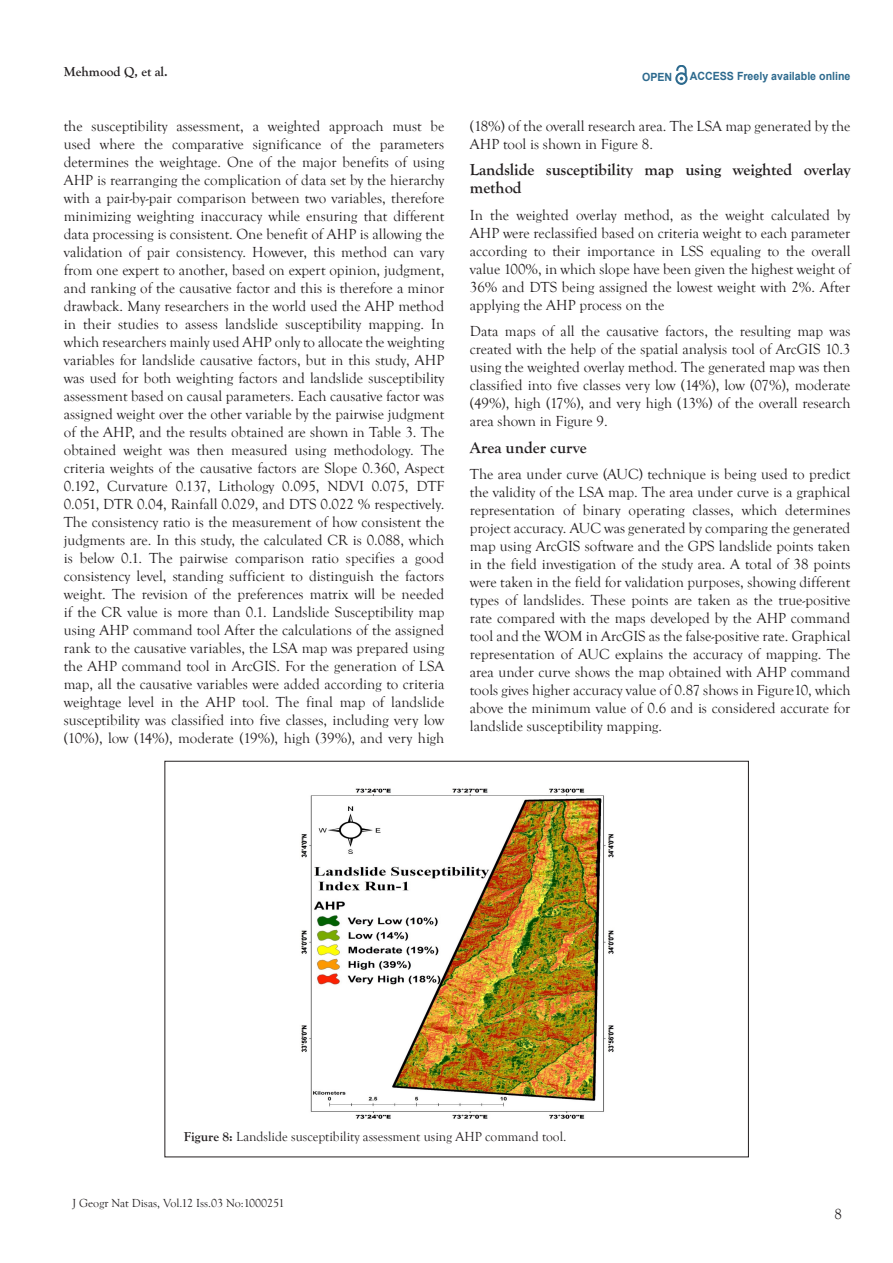
<style>
.page{position:relative;width:893px;height:1263px;background:#fff}
.page>*{position:absolute;margin:0;border:0;box-sizing:border-box;transform-origin:0 0}
.t1{font:700 16.5px/18px "Goudy Old Style T";color:#231f20}
.t2{font:15px/18px "Goudy Old Style T";color:#231f20;text-align:justify}
.t3{font:13.5px "Goudy Old Style T";color:#231f20}
.t4{font:700 13.5px "Goudy Old Style T";color:#231f20}
.t5{font:12px "Goudy Old Style T";color:#231f20}
.t6{font:700 11.25px "Arial";color:#2d6a8e;scale:.94 1}
.s1{font-weight:700}
</style>
<div class="page">
<svg style="left:675px;top:65px;width:12px;height:20px"></svg>
<img style="left:301px;top:788px;width:313px;height:331px">
<p class="t4" style="left:64px;top:64px;width:106px">Mehmood Q, et al.</p>
<p class="t6" style="left:642px;top:70px;width:34px">OPEN</p>
<p class="t6" style="left:690px;top:69px;width:172px">ACCESS Freely available online</p>
<p class="t2" style="left:64px;top:117px;width:382px">the susceptibility assessment, a weighted approach must be used where the comparative significance of the parameters determines the weightage. One of the major benefits of using AHP is rearranging the complication of data set by the hierarchy with a pair-by-pair comparison between two variables, therefore minimizing weighting inaccuracy while ensuring that different data processing is consistent. One benefit of AHP is allowing the validation of pair consistency. However, this method can vary from one expert to another, based on expert opinion, judgment, and ranking of the causative factor and this is therefore a minor drawback. Many researchers in the world used the AHP method in their studies to assess landslide susceptibility mapping. In which researchers mainly used AHP only to allocate the weighting variables for landslide causative factors, but in this study, AHP was used for both weighting factors and landslide susceptibility assessment based on causal parameters. Each causative factor was assigned weight over the other variable by the pairwise judgment of the AHP, and the results obtained are shown in Table 3. The obtained weight was then measured using methodology. The criteria weights of the causative factors are Slope 0.360, Aspect 0.192, Curvature 0.137, Lithology 0.095, NDVI 0.075, DTF 0.051, DTR 0.04, Rainfall 0.029, and DTS 0.022 % respectively.<br>The consistency ratio is the measurement of how consistent the judgments are. In this study, the calculated CR is 0.088, which is below 0.1. The pairwise comparison ratio specifies a good consistency level, standing sufficient to distinguish the factors weight. The revision of the preferences matrix will be needed if the CR value is more than 0.1. Landslide Susceptibility map using AHP command tool After the calculations of the assigned rank to the causative variables, the LSA map was prepared using the AHP command tool in ArcGIS. For the generation of LSA map, all the causative variables were added according to criteria weightage level in the AHP tool. The final map of landslide susceptibility was classified into five classes, including very low (10%), low (14%), moderate (19%), high (39%), and very high</p>
<p class="t2" style="left:470px;top:117px;width:382px">(18%) of the overall research area. The LSA map generated by the<br>AHP tool is shown in Figure 8.</p>
<p class="t1" style="left:470px;top:161px;width:382px">Landslide susceptibility map using weighted overlay method</p>
<p class="t2" style="left:470px;top:206px;width:382px">In the weighted overlay method, as the weight calculated by AHP were reclassified based on criteria weight to each parameter according to their importance in LSS equaling to the overall value 100%, in which slope have been given the highest weight of 36% and DTS being assigned the lowest weight with 2%. After applying the AHP process on the</p>
<p class="t2" style="left:470px;top:323px;width:382px">Data maps of all the causative factors, the resulting map was created with the help of the spatial analysis tool of ArcGIS 10.3 using the weighted overlay method. The generated map was then classified into five classes very low (14%), low (07%), moderate (49%), high (17%), and very high (13%) of the overall research area shown in Figure 9.</p>
<p class="t1" style="left:470px;top:439px;width:118px">Area under curve</p>
<p class="t2" style="left:470px;top:466px;width:382px">The area under curve (AUC) technique is being used to predict the validity of the LSA map. The area under curve is a graphical representation of binary operating classes, which determines project accuracy. AUC was generated by comparing the generated map using ArcGIS software and the GPS landslide points taken in the field investigation of the study area. A total of 38 points were taken in the field for validation purposes, showing different types of landslides. These points are taken as the true-positive rate compared with the maps developed by the AHP command tool and the WOM in ArcGIS as the false-positive rate. Graphical representation of AUC explains the accuracy of mapping. The area under curve shows the map obtained with AHP command tools gives higher accuracy value of 0.87 shows in Figure10, which above the minimum value of 0.6 and is considered accurate for landslide susceptibility mapping.</p>
<p class="t3" style="left:184px;top:1129px;width:384px"><span class="s1">Figure 8:</span> Landslide susceptibility assessment using AHP command tool.</p>
<p class="t5" style="left:73px;top:1196px;width:213px">J Geogr Nat Disas, Vol.12 Iss.03 No:1000251</p>
<p class="t2" style="left:834px;top:1205px;width:9px">8</p>
</div>
